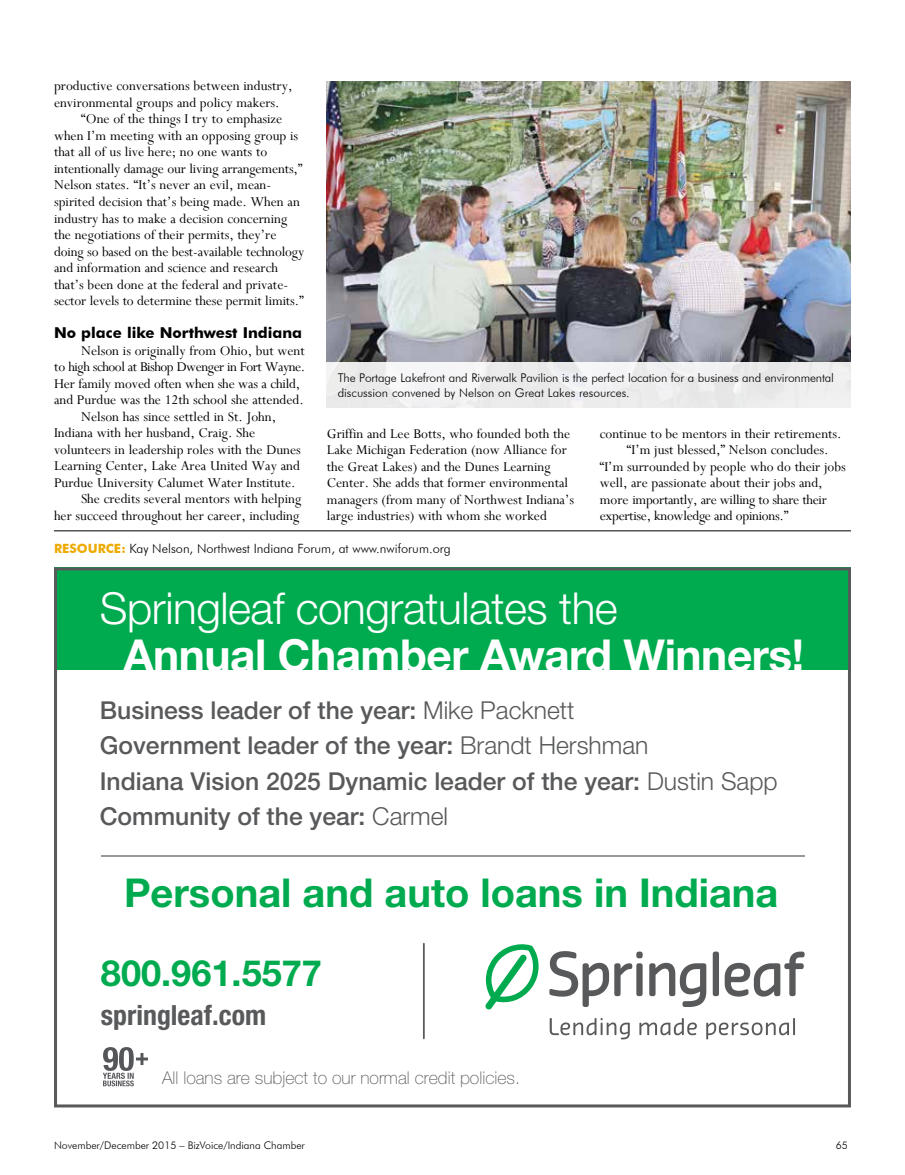
<style>
.page{position:relative;width:905px;height:1175px;background:#fff}
.page>*{position:absolute;margin:0;border:0;box-sizing:border-box;transform-origin:0 0}
.t1{font:300 44.1px "Helvetica Neue";letter-spacing:-.01em;color:#fff}
.t2{font:700 44.1px "Helvetica Neue";letter-spacing:-.01em;color:#fff}
.t3{font:700 39.9px "Helvetica Neue";color:#00ab4f}
.t4{font:700 36.15px "Helvetica Neue";color:#00ab4f}
.t5{font:700 condensed 27.75px "Helvetica Neue";color:#58595b}
.t6{font:500 24.6px/35.2px "Helvetica Neue";color:#58595b}
.t7{font:100 17.55px "Helvetica Neue";color:#58595b}
.t8{font:15px/16.5px "Perpetua";color:#000}
.t9{font:15px "Perpetua";letter-spacing:-.02em;color:#000}
.t10{font:15px "Perpetua";letter-spacing:-.03em;color:#000}
.t11{font:700 15px "Futura BT";color:#000}
.t12{font:300 12.75px "Futura BT";color:#000}
.t13{font:300 12px/15px "Futura BT";letter-spacing:-.01em;color:#000}
.t14{font:300 10.5px "Futura BT";color:#000}
.s1{font-weight:700;color:#edaa00}
.s2{font-weight:300}
</style>
<div class="page">
<hr style="left:54px;top:530px;width:796px;height:1px;background:#000">
<img style="left:327px;top:81px;width:523px;height:281px">
<div style="left:54px;top:567px;width:796px;height:103px;background:#00ab4f"></div>
<hr style="left:101px;top:855px;width:703px;height:1px;background:#97999c">
<svg style="left:103px;top:1047px;width:45px;height:39px"></svg>
<svg style="left:485px;top:944px;width:53px;height:65px"></svg>
<svg style="left:549px;top:951px;width:93px;height:56px"></svg>
<svg style="left:649px;top:962px;width:57px;height:45px"></svg>
<svg style="left:712px;top:951px;width:92px;height:45px"></svg>
<svg style="left:549px;top:1018px;width:246px;height:21px"></svg>
<hr style="left:423px;top:943px;width:1px;height:95px;background:#58595b">
<div style="left:54px;top:567px;width:796px;height:540px;border:3px solid #58595b"></div>
<div style="left:327px;top:362px;width:523px;height:46px;background:#ededed"></div>
<p class="t8" style="left:54px;top:78px;width:240px">productive conversations between industry,</p>
<p class="t8" style="left:54px;top:94px;width:227px">environmental groups and policy makers.</p>
<p class="t8" style="left:81px;top:111px;width:203px">“One of the things I try to emphasize</p>
<p class="t8" style="left:54px;top:127px;width:246px">when I’m meeting with an opposing group is</p>
<p class="t8" style="left:54px;top:144px;width:215px">that all of us live here; no one wants to</p>
<p class="t8" style="left:54px;top:160px;width:250px">intentionally damage our living arrangements,”</p>
<p class="t8" style="left:54px;top:177px;width:219px">Nelson states. “It’s never an evil, mean-</p>
<p class="t8" style="left:54px;top:193px;width:247px">spirited decision that’s being made. When an</p>
<p class="t8" style="left:54px;top:210px;width:235px">industry has to make a decision concerning</p>
<p class="t8" style="left:54px;top:226px;width:224px">the negotiations of their permits, they’re</p>
<p class="t8" style="left:54px;top:243px;width:252px">doing so based on the best-available technology</p>
<p class="t8" style="left:54px;top:259px;width:226px">and information and science and research</p>
<p class="t8" style="left:54px;top:276px;width:236px">that’s been done at the federal and private-</p>
<p class="t8" style="left:54px;top:292px;width:251px">sector levels to determine these permit limits.”</p>
<p class="t11" style="left:54px;top:323px;width:249px">No place like Northwest Indiana</p>
<p class="t8" style="left:81px;top:342px;width:225px">Nelson is originally from Ohio, but went</p>
<p class="t10" style="left:54px;top:357px;width:253px">to high school at Bishop Dwenger in Fort Wayne.</p>
<p class="t8" style="left:54px;top:375px;width:248px">Her family moved often when she was a child,</p>
<p class="t8" style="left:54px;top:391px;width:251px">and Purdue was the 12th school she attended.</p>
<p class="t8" style="left:81px;top:408px;width:196px">Nelson has since settled in St. John,</p>
<p class="t8" style="left:54px;top:424px;width:202px">Indiana with her husband, Craig. She</p>
<p class="t8" style="left:54px;top:441px;width:248px">volunteers in leadership roles with the Dunes</p>
<p class="t8" style="left:54px;top:457px;width:247px">Learning Center, Lake Area United Way and</p>
<p class="t8" style="left:54px;top:474px;width:243px">Purdue University Calumet Water Institute.</p>
<p class="t8" style="left:81px;top:490px;width:222px">She credits several mentors with helping</p>
<p class="t8" style="left:54px;top:507px;width:247px">her succeed throughout her career, including</p>
<p class="t13" style="left:338px;top:370px;width:498px">The Portage Lakefront and Riverwalk Pavilion is the perfect location for a business and environmental discussion convened by Nelson on Great Lakes resources.</p>
<p class="t8" style="left:327px;top:425px;width:249px">Griffin and Lee Botts, who founded both the Lake Michigan Federation (now Alliance for the Great Lakes) and the Dunes Learning Center. She adds that former environmental managers (from many of Northwest Indiana’s large industries) with whom she worked</p>
<p class="t8" style="left:599px;top:425px;width:243px">continue to be mentors in their retirements.</p>
<p class="t8" style="left:626px;top:441px;width:203px">“I’m just blessed,” Nelson concludes.</p>
<p class="t8" style="left:599px;top:458px;width:248px">“I’m surrounded by people who do their jobs</p>
<p class="t8" style="left:599px;top:474px;width:224px">well, are passionate about their jobs and,</p>
<p class="t9" style="left:599px;top:490px;width:229px">more importantly, are willing to share their</p>
<p class="t9" style="left:599px;top:506px;width:190px">expertise, knowledge and opinions.”</p>
<p class="t12" style="left:54px;top:540px;width:398px"><span class="s1">RESOURCE:</span> Kay Nelson, Northwest Indiana Forum, at www.nwiforum.org</p>
<h1 class="t1" style="left:100px;top:581px;width:519px">Springleaf congratulates the</h1>
<h1 class="t2" style="left:123px;top:628px;width:682px">Annual Chamber Award Winners!</h1>
<h3 class="t6" style="left:100px;top:692px;width:679px">Business leader of the year: <span class="s2">Mike Packnett<br></span>Government leader of the year: <span class="s2">Brandt Hershman<br></span>Indiana Vision 2025 Dynamic leader of the year: <span class="s2">Dustin Sapp </span>Community of the year: <span class="s2">Carmel</span></h3>
<h2 class="t3" style="left:124px;top:868px;width:656px">Personal and auto loans in Indiana</h2>
<h3 class="t4" style="left:101px;top:950px;width:223px">800.961.5577</h3>
<h3 class="t5" style="left:101px;top:998px;width:167px">springleaf.com</h3>
<p class="t7" style="left:162px;top:1067px;width:359px">All loans are subject to our normal credit policies.</p>
<p class="t14" style="left:54px;top:1139px;width:252px">November/December 2015 – BizVoice/Indiana Chamber</p>
<p class="t14" style="left:835px;top:1139px;width:14px">65</p>
</div>
